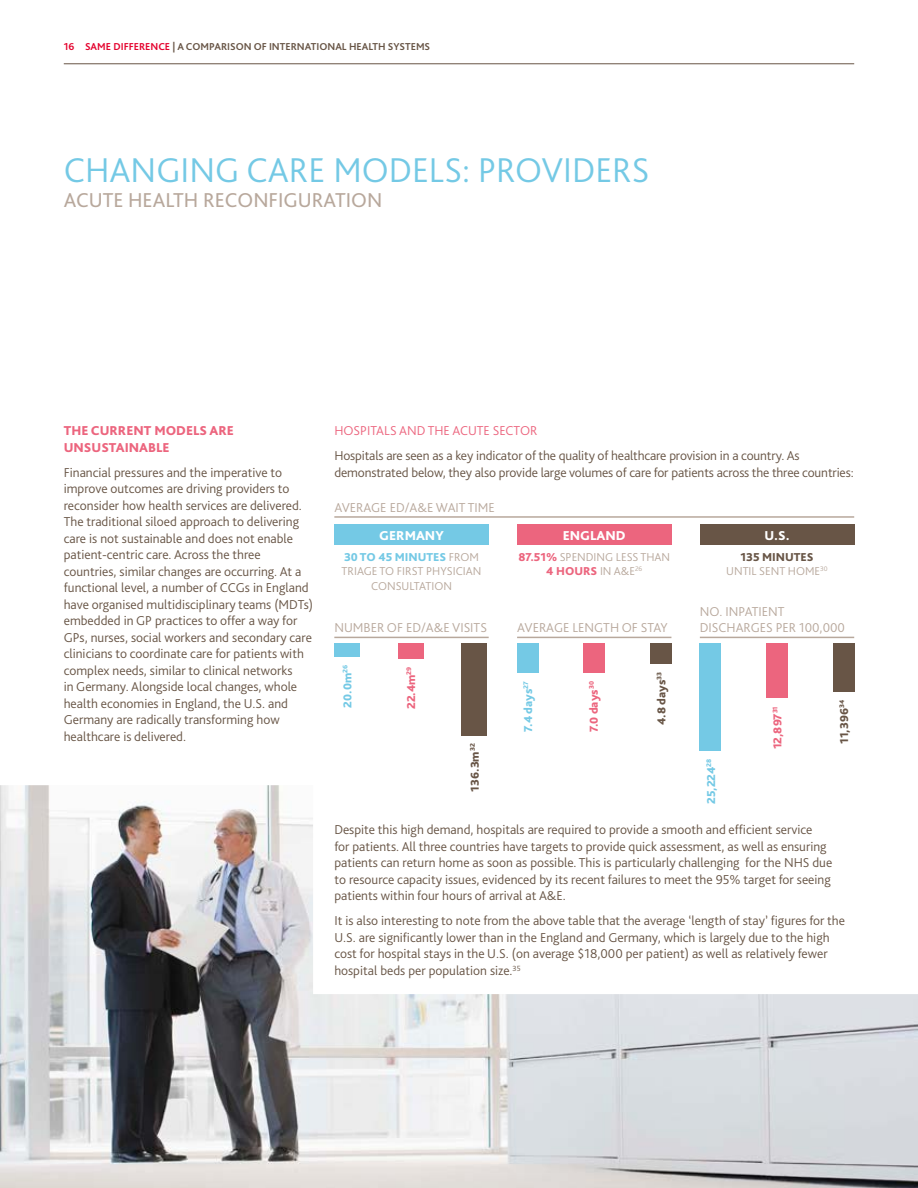
<style>
.page{position:relative;width:918px;height:1188px;background:#fff}
.page>*{position:absolute;margin:0;border:0;box-sizing:border-box;transform-origin:0 0}
.t1{font:300 36px "Bliss Pro";color:#74c9e5}
.t2{font:21px "Bliss Pro";color:#b8a89c}
.t3{font:300 13.5px/16.5px "Bliss Pro";color:#685546}
.t4{font:300 13.5px/16.5px "Bliss Pro";color:#b8a89c}
.t5{font:800 13.5px/16.5px "Bliss Pro";color:#ec657e}
.t6{font:300 13.5px "Bliss Pro";color:#ec657e}
.t7{font:800 13.5px "Bliss Pro";color:#fff}
.t8{font:300 12px/14.4px "Bliss Pro";color:#b8a89c;text-align:center}
.t9{font:800 12px "Bliss Pro";color:#685546}
.t10{font:800 12px "Bliss Pro";color:#ec657e}
.t11{font:800 12px "Bliss Pro";color:#74c9e5}
.t12{font:700 10.5px "Bliss Pro";color:#685546}
.s1{color:#e4032e}
.s2{font-weight:800;color:#74c9e5}
.s3{font-weight:800;color:#685546}
.s4{font-weight:800;color:#ec657e}
</style>
<div class="page">
<hr style="left:64px;top:63px;width:790px;height:1px;background:#685546">
<div style="left:517px;top:524px;width:154px;height:21px;background:#ec657e"></div>
<div style="left:700px;top:524px;width:154px;height:21px;background:#685546"></div>
<div style="left:334px;top:524px;width:155px;height:21px;background:#74c9e5"></div>
<hr style="left:334px;top:516px;width:520px;height:2px;background:#b8a89c">
<hr style="left:334px;top:637px;width:155px;height:1px;background:#b8a89c">
<hr style="left:517px;top:637px;width:154px;height:1px;background:#b8a89c">
<hr style="left:700px;top:637px;width:154px;height:1px;background:#b8a89c">
<div style="left:398px;top:643px;width:25px;height:15px;background:#ec657e"></div>
<div style="left:584px;top:643px;width:21px;height:30px;background:#ec657e"></div>
<div style="left:650px;top:643px;width:21px;height:20px;background:#685546"></div>
<div style="left:517px;top:643px;width:21px;height:30px;background:#74c9e5"></div>
<div style="left:766px;top:643px;width:22px;height:55px;background:#ec657e"></div>
<div style="left:833px;top:643px;width:21px;height:48px;background:#685546"></div>
<div style="left:700px;top:643px;width:21px;height:107px;background:#74c9e5"></div>
<div style="left:461px;top:643px;width:26px;height:92px;background:#685546"></div>
<div style="left:334px;top:643px;width:26px;height:13px;background:#74c9e5"></div>
<img style="left:0;top:785px;width:918px;height:403px">
<p class="t12" style="left:64px;top:40px;width:368px"><span class="s1">16 SAME DIFFERENCE</span> | A COMPARISON OF INTERNATIONAL HEALTH SYSTEMS</p>
<h1 class="t1" style="left:64px;top:148px;width:587px">CHANGING CARE MODELS: PROVIDERS</h1>
<h2 class="t2" style="left:64px;top:187px;width:320px">ACUTE HEALTH RECONFIGURATION</h2>
<p class="t5" style="left:64px;top:422px;width:172px">THE CURRENT MODELS ARE<br>UNSUSTAINABLE</p>
<p class="t3" style="left:64px;top:464px;width:251px">Financial pressures and the imperative to improve outcomes are driving providers to reconsider how health services are delivered.<br>The traditional siloed approach to delivering care is not sustainable and does not enable patient-centric care. Across the three countries, similar changes are occurring. At a functional level, a number of CCGs in England have organised multidisciplinary teams (MDTs) embedded in GP practices to offer a way for GPs, nurses, social workers and secondary care clinicians to coordinate care for patients with complex needs, similar to clinical networks<br>in Germany. Alongside local changes, whole health economies in England, the U.S. and Germany are radically transforming how healthcare is delivered.</p>
<p class="t6" style="left:334px;top:422px;width:205px">HOSPITALS AND THE ACUTE SECTOR</p>
<p class="t3" style="left:334px;top:447px;width:521px">Hospitals are seen as a key indicator of the quality of healthcare provision in a country. As demonstrated below, they also provide large volumes of care for patients across the three countries:</p>
<p class="t4" style="left:334px;top:499px;width:162px">AVERAGE ED/A&amp;E WAIT TIME</p>
<p class="t7" style="left:379px;top:527px;width:66px">GERMANY</p>
<p class="t7" style="left:563px;top:527px;width:64px">ENGLAND</p>
<p class="t7" style="left:764px;top:527px;width:27px">U.S.</p>
<p class="t8" style="left:342px;top:549px;width:141px"><span class="s2">30 TO 45 MINUTES</span> FROM<br>TRIAGE TO FIRST PHYSICIAN<br>CONSULTATION</p>
<p class="t8" style="left:726px;top:549px;width:103px"><span class="s3">135 MINUTES<br></span>UNTIL SENT HOME<sup>30</sup></p>
<p class="t8" style="left:518px;top:549px;width:153px"><span class="s4">87.51%</span> SPENDING LESS THAN<br><span class="s4">4 HOURS</span> IN A&amp;E<sup>26</sup></p>
<p class="t4" style="left:334px;top:619px;width:154px">NUMBER OF ED/A&amp;E VISITS</p>
<p class="t4" style="left:517px;top:619px;width:152px">AVERAGE LENGTH OF STAY</p>
<p class="t11" style="left:340px;top:708px;width:44px;rotate:-90deg">20.0m<sup>26</sup></p>
<p class="t10" style="left:404px;top:709px;width:44px;rotate:-90deg">22.4m<sup>29</sup></p>
<p class="t9" style="left:467px;top:792px;width:50px;rotate:-90deg">136.3m<sup>32</sup></p>
<p class="t11" style="left:521px;top:732px;width:52px;rotate:-90deg">7.4 days<sup>27</sup></p>
<p class="t10" style="left:587px;top:732px;width:52px;rotate:-90deg">7.0 days<sup>30</sup></p>
<p class="t9" style="left:654px;top:725px;width:55px;rotate:-90deg">4.8 days<sup>33</sup></p>
<p class="t4" style="left:700px;top:602px;width:147px">NO. INPATIENT<br>DISCHARGES PER 100,000</p>
<p class="t11" style="left:704px;top:804px;width:47px;rotate:-90deg">25,224<sup>28</sup></p>
<p class="t10" style="left:770px;top:749px;width:45px;rotate:-90deg">12,897<sup>31</sup></p>
<p class="t9" style="left:837px;top:744px;width:46px;rotate:-90deg">11,396<sup>34</sup></p>
<p class="t3" style="left:334px;top:821px;width:499px">Despite this high demand, hospitals are required to provide a smooth and efficient service<br>for patients. All three countries have targets to provide quick assessment, as well as ensuring patients can return home as soon as possible. This is particularly challenging for the NHS due to resource capacity issues, evidenced by its recent failures to meet the 95% target for seeing patients within four hours of arrival at A&amp;E.</p>
<p class="t3" style="left:334px;top:912px;width:512px">It is also interesting to note from the above table that the average ‘length of stay’ figures for the U.S. are significantly lower than in the England and Germany, which is largely due to the high cost for hospital stays in the U.S. (on average $18,000 per patient) as well as relatively fewer hospital beds per population size.<sup>35</sup></p>
</div>
